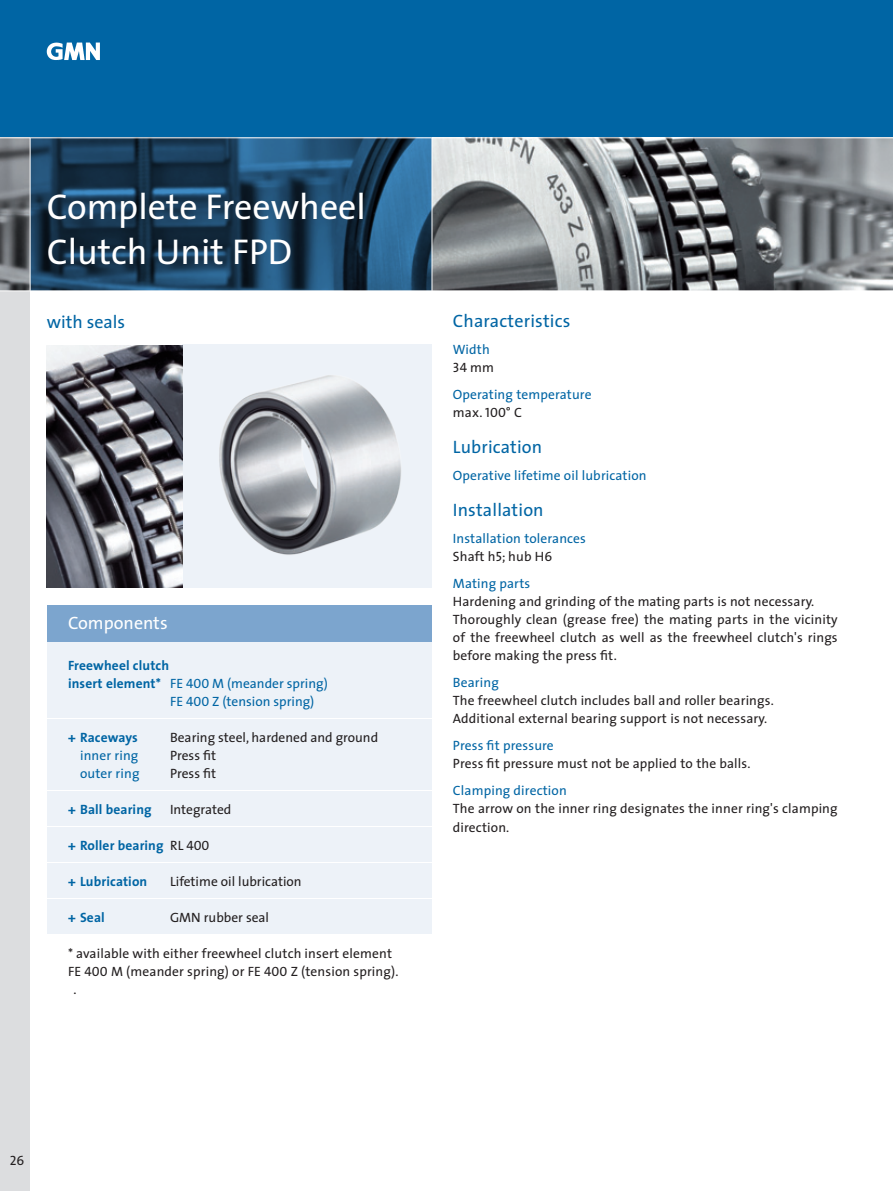
<style>
.page{position:relative;width:893px;height:1191px;background:#fff}
.page>*{position:absolute;margin:0;border:0;box-sizing:border-box;transform-origin:0 0}
.t1{font:36px/45px "The Sans";color:#fff}
.t2{font:18px "The Sans";letter-spacing:.01em;color:#0065a4}
.t3{font:18px "The Sans";color:#fff}
.t4{font:13.5px/18px "The Sans";letter-spacing:.01em;color:#231f20}
.t5{font:13.5px/18px "The Sans";letter-spacing:.01em;color:#0065a4}
.t6{font:700 13.5px "The Sans";letter-spacing:.01em;color:#0065a4}
.t7{font:13.5px "The Sans Caps";letter-spacing:.01em;color:#231f20}
.s1{font-family:"The Sans"}
.s2{color:#231f20}
.s3{font-family:"The Sans Caps";color:#231f20}
.s4{font-weight:700}
.s5{font-family:"The Sans Caps"}
.s6{font-weight:400;color:#231f20}
.s7{font-family:"The Sans Caps";font-weight:400;color:#231f20}
</style>
<div class="page">
<div style="left:0;top:0;width:893px;height:282px;background:#0065a4"></div>
<div style="left:0;top:291px;width:30px;height:900px;background:#dcdddf"></div>
<img style="left:0;top:138px;width:893px;height:152px">
<svg style="left:47px;top:42px;width:53px;height:18px"></svg>
<svg style="left:31px;top:138px;width:401px;height:152px;background:#1d4361"></svg>
<hr style="left:30px;top:138px;width:1px;height:153px;background:#fff">
<hr style="left:0;top:137px;width:893px;height:1px;background:#fff">
<hr style="left:432px;top:138px;width:1px;height:153px;background:#fff">
<img style="left:182px;top:347px;width:250px;height:241px">
<img style="left:47px;top:345px;width:135px;height:243px">
<div style="left:47px;top:642px;width:385px;height:76px;background:#edf2f8"></div>
<div style="left:47px;top:719px;width:385px;height:71px;background:#edf2f8"></div>
<div style="left:47px;top:791px;width:385px;height:35px;background:#edf2f8"></div>
<div style="left:47px;top:827px;width:385px;height:35px;background:#edf2f8"></div>
<div style="left:47px;top:863px;width:385px;height:35px;background:#edf2f8"></div>
<div style="left:47px;top:899px;width:385px;height:35px;background:#edf2f8"></div>
<div style="left:47px;top:606px;width:385px;height:36px;background:#7ca5ce"></div>
<h1 class="t1" style="left:47px;top:183px;width:321px">Complete Freewheel<br>Clutch Unit FPD</h1>
<h2 class="t2" style="left:47px;top:307px;width:80px">with seals</h2>
<h2 class="t2" style="left:453px;top:306px;width:119px">Characteristics</h2>
<p class="t5" style="left:453px;top:340px;width:38px">Width</p>
<p class="t7" style="left:453px;top:356px;width:43px">34 <span class="s1">mm</span></p>
<p class="t5" style="left:453px;top:385px;width:140px">Operating temperature</p>
<p class="t7" style="left:453px;top:401px;width:71px"><span class="s1">max.</span> 100° C</p>
<h2 class="t2" style="left:453px;top:432px;width:91px">Lubrication</h2>
<p class="t5" style="left:453px;top:466px;width:195px">Operative lifetime oil lubrication</p>
<h2 class="t2" style="left:453px;top:495px;width:92px">Installation</h2>
<p class="t5" style="left:453px;top:529px;width:135px">Installation tolerances<br><span class="s2">Shaft h</span><span class="s3">5</span><span class="s2">; hub</span> <span class="s3">H6</span></p>
<p class="t5" style="left:453px;top:574px;width:79px">Mating parts</p>
<p class="t4" style="left:453px;top:592px;width:386px">Hardening and grinding of the mating parts is not necessary.<br>Thoroughly clean (grease free) the mating parts in the vicinity of the freewheel clutch as well as the freewheel clutch's rings before making the press fit.</p>
<p class="t5" style="left:453px;top:673px;width:47px">Bearing</p>
<p class="t4" style="left:453px;top:691px;width:322px">The freewheel clutch includes ball and roller bearings.<br>Additional external bearing support is not necessary.</p>
<p class="t5" style="left:453px;top:736px;width:102px">Press fit pressure</p>
<p class="t4" style="left:453px;top:754px;width:299px">Press fit pressure must not be applied to the balls.</p>
<p class="t5" style="left:453px;top:781px;width:115px">Clamping direction</p>
<p class="t4" style="left:453px;top:799px;width:386px">The arrow on the inner ring designates the inner ring's clamping direction.</p>
<h2 class="t3" style="left:68px;top:608px;width:101px">Components</h2>
<p class="t6" style="left:68px;top:654px;width:103px">Freewheel clutch</p>
<p class="t5" style="left:68px;top:674px;width:261px"><span class="s4">insert element*</span> FE <span class="s5">400</span> M (meander spring)</p>
<p class="t5" style="left:170px;top:692px;width:146px"><span class="s5">FE 400 Z</span> (tension spring)</p>
<p class="t6" style="left:68px;top:726px;width:71px">+ Raceways</p>
<p class="t4" style="left:170px;top:728px;width:210px">Bearing steel, hardened and ground</p>
<p class="t5" style="left:80px;top:746px;width:60px">inner ring</p>
<p class="t4" style="left:170px;top:746px;width:47px">Press fit</p>
<p class="t5" style="left:80px;top:764px;width:61px">outer ring</p>
<p class="t4" style="left:170px;top:764px;width:47px">Press fit</p>
<p class="t6" style="left:68px;top:798px;width:85px">+ Ball bearing</p>
<p class="t4" style="left:170px;top:800px;width:63px">Integrated</p>
<p class="t6" style="left:68px;top:834px;width:143px">+ Roller bearing <span class="s6">RL</span> <span class="s7">400</span></p>
<p class="t6" style="left:68px;top:870px;width:81px">+ Lubrication</p>
<p class="t4" style="left:170px;top:872px;width:133px">Lifetime oil lubrication</p>
<p class="t6" style="left:68px;top:906px;width:38px">+ Seal</p>
<p class="t4" style="left:170px;top:908px;width:101px">GMN rubber seal</p>
<p class="t4" style="left:68px;top:944px;width:325px">* available with either freewheel clutch insert element</p>
<p class="t4" style="left:68px;top:962px;width:332px">FE <span class="s5">400</span> M (meander spring) or FE <span class="s5">400</span> Z (tension spring).</p>
<p class="t4" style="left:74px;top:980px;width:5px">.</p>
<p class="t7" style="left:10px;top:1149px;width:16px">26</p>
</div>
